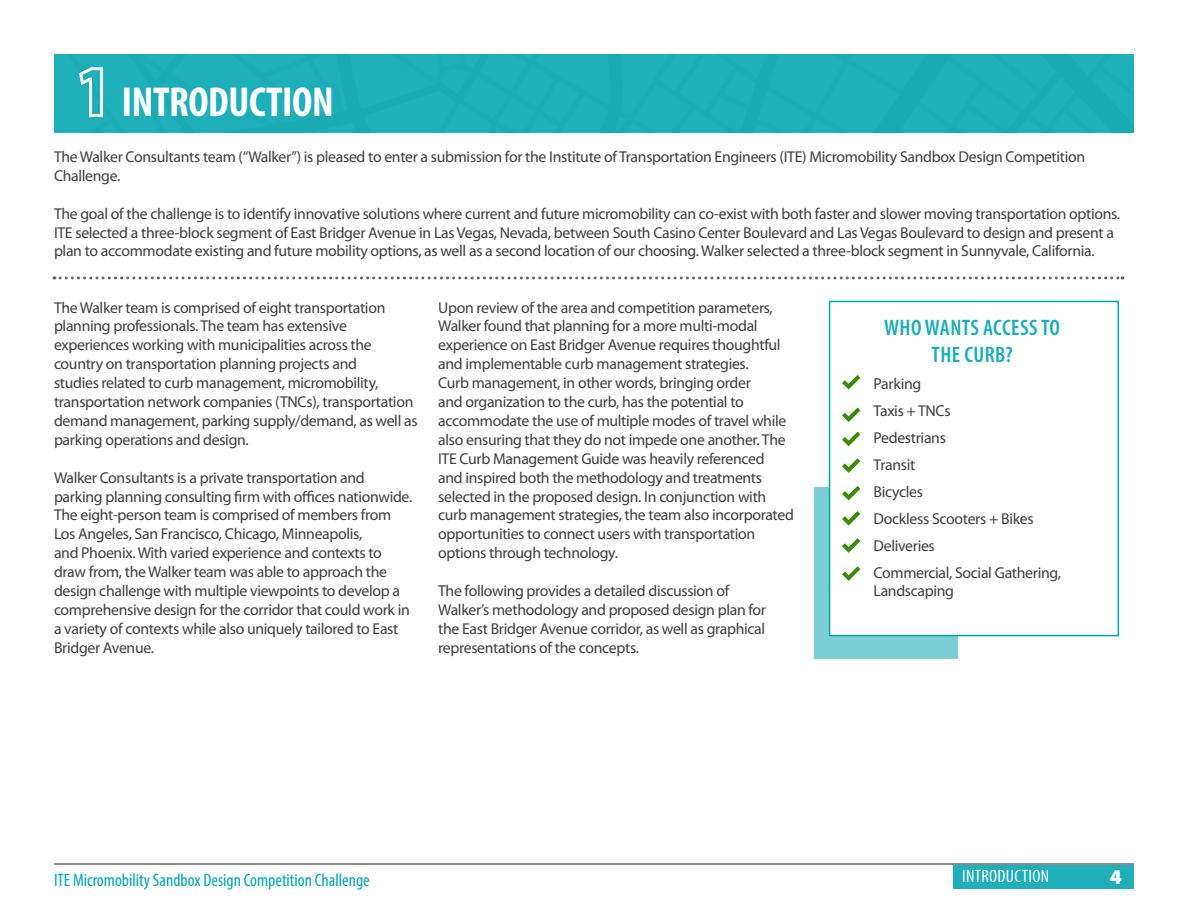
<style>
.page{position:relative;width:1188px;height:918px;background:#fff}
.page>*{position:absolute;margin:0;border:0;box-sizing:border-box;transform-origin:0 0}
.t1{font:700 condensed 42px "Myriad Pro";letter-spacing:-.01em;color:#fff}
.t2{font:600 condensed 22.5px/27px "Myriad Pro";letter-spacing:.02em;color:#1aaeb9;text-align:center}
.t3{font:900 21px "Myriad Pro";color:#fff}
.t4{font:condensed 18px "Myriad Pro";color:#00a5b1}
.t5{font:condensed 18px "Myriad Pro";letter-spacing:.02em;color:#fff}
.t6{font:15.75px/18.9px "Myriad Pro";letter-spacing:-.02em;color:#3e3e3f}
.s1{font-weight:900;font-size:72px}
</style>
<div class="page">
<div style="left:54px;top:54px;width:1080px;height:79px;background:#1fafba"></div>
<hr style="left:54px;top:863px;width:1080px;height:2px;background:#666">
<div style="left:954px;top:865px;width:180px;height:24px;background:#1fafba"></div>
<svg style="left:54px;top:276px;width:1069px;height:3px"></svg>
<div style="left:814px;top:487px;width:144px;height:171px;background:#7dcfd6"></div>
<div style="left:829px;top:301px;width:290px;height:335px;background:#fff;border:2px solid #00a5b1"></div>
<svg style="left:842px;top:375px;width:18px;height:15px"></svg>
<svg style="left:842px;top:408px;width:18px;height:14px"></svg>
<svg style="left:842px;top:432px;width:18px;height:14px"></svg>
<svg style="left:842px;top:458px;width:18px;height:15px"></svg>
<svg style="left:842px;top:486px;width:18px;height:15px"></svg>
<svg style="left:842px;top:511px;width:18px;height:15px"></svg>
<svg style="left:842px;top:538px;width:18px;height:15px"></svg>
<svg style="left:842px;top:566px;width:18px;height:15px"></svg>
<h1 class="t1" style="left:78px;top:75px;width:257px"><span class="s1">1</span> INTRODUCTION</h1>
<p class="t6" style="left:54px;top:147px;width:1033px">The Walker Consultants team (“Walker”) is pleased to enter a submission for the Institute of Transportation Engineers (ITE) Micromobility Sandbox Design Competition<br>Challenge.</p>
<p class="t6" style="left:54px;top:204px;width:1068px">The goal of the challenge is to identify innovative solutions where current and future micromobility can co-exist with both faster and slower moving transportation options.<br>ITE selected a three-block segment of East Bridger Avenue in Las Vegas, Nevada, between South Casino Center Boulevard and Las Vegas Boulevard to design and present a plan to accommodate existing and future mobility options, as well as a second location of our choosing. Walker selected a three-block segment in Sunnyvale, California.</p>
<p class="t6" style="left:54px;top:298px;width:365px">The Walker team is comprised of eight transportation planning professionals. The team has extensive experiences working with municipalities across the country on transportation planning projects and<br>studies related to curb management, micromobility, transportation network companies (TNCs), transportation demand management, parking supply/demand, as well as parking operations and design.</p>
<p class="t6" style="left:54px;top:468px;width:360px">Walker Consultants is a private transportation and parking planning consulting firm with offices nationwide.<br>The eight-person team is comprised of members from Los Angeles, San Francisco, Chicago, Minneapolis,<br>and Phoenix. With varied experience and contexts to draw from, the Walker team was able to approach the design challenge with multiple viewpoints to develop a comprehensive design for the corridor that could work in a variety of contexts while also uniquely tailored to East Bridger Avenue.</p>
<p class="t6" style="left:438px;top:298px;width:357px">Upon review of the area and competition parameters, Walker found that planning for a more multi-modal experience on East Bridger Avenue requires thoughtful and implementable curb management strategies.<br>Curb management, in other words, bringing order<br>and organization to the curb, has the potential to accommodate the use of multiple modes of travel while also ensuring that they do not impede one another. The ITE Curb Management Guide was heavily referenced<br>and inspired both the methodology and treatments selected in the proposed design. In conjunction with curb management strategies, the team also incorporated opportunities to connect users with transportation options through technology.</p>
<p class="t6" style="left:438px;top:581px;width:329px">The following provides a detailed discussion of Walker’s methodology and proposed design plan for the East Bridger Avenue corridor, as well as graphical representations of the concepts.</p>
<h2 class="t2" style="left:884px;top:314px;width:178px">WHO WANTS ACCESS TO<br>THE CURB?</h2>
<p class="t6" style="left:874px;top:370px;width:189px;line-height:27px">Parking<br>Taxis + TNCs<br>Pedestrians<br>Transit<br>Bicycles<br>Dockless Scooters + Bikes<br>Deliveries<br>Commercial, Social Gathering,</p>
<p class="t6" style="left:874px;top:581px;width:82px">Landscaping</p>
<p class="t4" style="left:54px;top:869px;width:317px">ITE Micromobility Sandbox Design Competition Challenge</p>
<p class="t5" style="left:962px;top:865px;width:89px">INTRODUCTION</p>
<h3 class="t3" style="left:1110px;top:862px;width:14px">4</h3>
</div>
